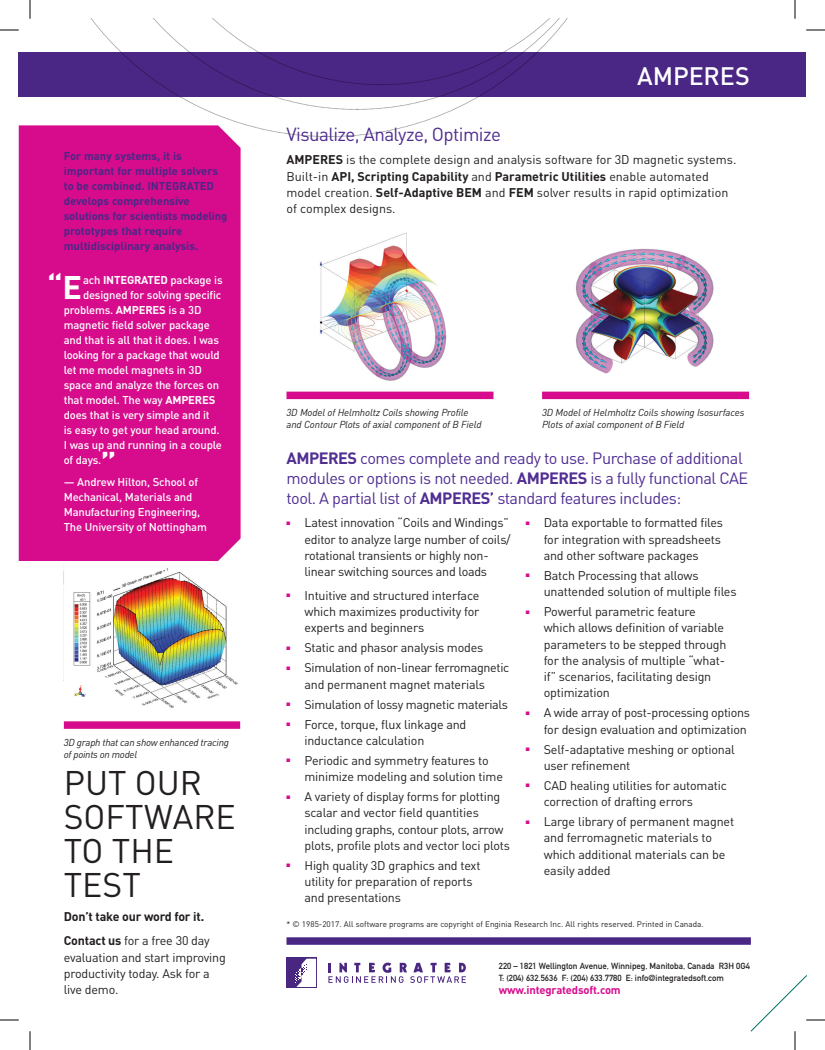
<style>
.page{position:relative;width:825px;height:1050px;background:#fff}
.page>*{position:absolute;margin:0;border:0;box-sizing:border-box;transform-origin:0 0}
.t1{font:33.75px/33.8px "DIN";color:#231f20}
.t2{font:700 32.5px "DIN";color:#fff}
.t3{font:700 32.38px "DIN";color:#fff}
.t4{font:500 25px "DIN";letter-spacing:-.005em;color:#fff}
.t5{font:18.75px "DIN";letter-spacing:-.03em;color:#502e92}
.t6{font:16.25px/20px "DIN";letter-spacing:-.03em;color:#502e92}
.t7{font:12.5px/16.2px "DIN";letter-spacing:-.015em;color:#231f20}
.t8{font:700 12.5px/24.4px "DIN";letter-spacing:-.015em;color:#231f20}
.t9{font:500 11.25px/15px "DIN";letter-spacing:-.015em;color:#fff}
.t10{font:700 11.25px/15px "DIN";color:#4a2785}
.t11{font:700 11.25px "DIN";letter-spacing:-.015em;color:#d70c8c}
.t12{font:italic 10px/12.5px "DIN";letter-spacing:-.015em;color:#231f20}
.t13{font:8.75px/12.5px "DIN Mittelschrift Std";color:#231f20}
.t14{font:8.12px "DIN";color:#231f20}
.s1{font-weight:700}
.s2{font-weight:400}
</style>
<div class="page">
<div style="left:19px;top:52px;width:787px;height:46px;background:#4a2785"></div>
<svg style="left:330px;top:110px;width:123px;height:27px"></svg>
<svg style="left:30px;top:97px;width:299px;height:40px"></svg>
<svg style="left:84px;top:19px;width:545px;height:91px"></svg>
<div style="left:64px;top:721px;width:176px;height:8px;background:#d70c8c"></div>
<img style="left:73px;top:568px;width:165px;height:140px">
<img style="left:319px;top:232px;width:128px;height:149px">
<img style="left:576px;top:248px;width:138px;height:126px">
<div style="left:286px;top:392px;width:208px;height:7px;background:#d70c8c"></div>
<div style="left:542px;top:392px;width:207px;height:7px;background:#d70c8c"></div>
<div style="left:286px;top:937px;width:465px;height:8px;background:#4a2785"></div>
<svg style="left:328px;top:963px;width:138px;height:20px"></svg>
<svg style="left:286px;top:958px;width:31px;height:30px"></svg>
<div style="left:19px;top:125px;width:222px;height:436px;background:#d70c8c"></div>
<svg style="left:0;top:29px;width:19px;height:2px"></svg>
<svg style="left:806px;top:29px;width:19px;height:2px"></svg>
<svg style="left:0;top:1019px;width:19px;height:2px"></svg>
<svg style="left:29px;top:0;width:2px;height:19px"></svg>
<svg style="left:29px;top:1031px;width:2px;height:19px"></svg>
<svg style="left:794px;top:0;width:2px;height:19px"></svg>
<svg style="left:750px;top:975px;width:75px;height:75px"></svg>
<p class="t10" style="left:64px;top:148px;width:165px">For many systems, it is important for multiple solvers to be combined. INTEGRATED develops comprehensive solutions for scientists modeling prototypes that require multidisciplinary analysis.</p>
<h3 class="t3" style="left:47px;top:266px;width:36px">“E</h3>
<p class="t9" style="left:83px;top:272px;width:141px">ach <span class="s1">INTEGRATED</span> package is</p>
<p class="t9" style="left:83px;top:287px;width:140px">designed for solving specific</p>
<p class="t9" style="left:64px;top:302px;width:139px">problems. <span class="s1">AMPERES</span> is a 3D</p>
<p class="t9" style="left:64px;top:317px;width:148px">magnetic field solver package</p>
<p class="t9" style="left:64px;top:332px;width:157px">and that is all that it does. I was</p>
<p class="t9" style="left:64px;top:347px;width:158px">looking for a package that would</p>
<p class="t9" style="left:64px;top:362px;width:140px">let me model magnets in 3D</p>
<p class="t9" style="left:64px;top:377px;width:157px">space and analyze the forces on</p>
<p class="t9" style="left:64px;top:392px;width:153px">that model. The way <span class="s1">AMPERES</span></p>
<p class="t9" style="left:64px;top:407px;width:148px">does that is very simple and it</p>
<p class="t9" style="left:64px;top:422px;width:157px">is easy to get your head around.</p>
<p class="t9" style="left:64px;top:437px;width:160px">I was up and running in a couple</p>
<p class="t9" style="left:64px;top:452px;width:39px">of days.</p>
<p class="t9" style="left:64px;top:474px;width:145px">— Andrew Hilton, School of<br>Mechanical, Materials and<br>Manufacturing Engineering,<br>The University of Nottingham</p>
<h2 class="t2" style="left:101px;top:442px;width:17px">”</h2>
<p class="t12" style="left:64px;top:736px;width:167px">3D graph that can show enhanced tracing of points on model</p>
<h1 class="t1" style="left:64px;top:766px;width:173px">PUT OUR<br>SOFTWARE<br>TO THE<br>TEST</h1>
<p class="t8" style="left:64px;top:904px;width:148px">Don’t take our word for it.<br>Contact us <span class="s2">for a free 30 day</span></p>
<p class="t7" style="left:64px;top:949px;width:164px">evaluation and start improving productivity today. Ask for a live demo.</p>
<h3 class="t4" style="left:637px;top:60px;width:114px">AMPERES</h3>
<h3 class="t5" style="left:286px;top:122px;width:216px">Visualize, Analyze, Optimize</h3>
<p class="t7" style="left:286px;top:152px;width:451px"><span class="s1">AMPERES</span> is the complete design and analysis software for 3D magnetic systems.<br>Built-in <span class="s1">API, Scripting Capability</span> and <span class="s1">Parametric Utilities</span> enable automated model creation. <span class="s1">Self-Adaptive BEM</span> and <span class="s1">FEM</span> solver results in rapid optimization of complex designs.</p>
<p class="t12" style="left:286px;top:406px;width:197px">3D Model of Helmholtz Coils showing Profile and Contour Plots of axial component of B Field</p>
<p class="t12" style="left:542px;top:406px;width:204px">3D Model of Helmholtz Coils showing Isosurfaces<br>Plots of axial component of B Field</p>
<h3 class="t6" style="left:286px;top:447px;width:463px"><span class="s1">AMPERES</span> comes complete and ready to use. Purchase of additional modules or options is not needed. <span class="s1">AMPERES</span> is a fully functional CAE tool. A partial list of <span class="s1">AMPERES’</span> standard features includes:</h3>
<p class="t7" style="left:305px;top:514px;width:208px;text-indent:-18px"><sup>■</sup> Latest innovation “Coils and Windings” editor to analyze large number of coils/ rotational transients or highly non&shy;linear switching sources and loads</p>
<p class="t7" style="left:305px;top:587px;width:176px;text-align:justify;text-indent:-18px"><sup>■</sup> Intuitive and structured interface which maximizes productivity for experts and beginners</p>
<p class="t7" style="left:286px;top:639px;width:198px"><sup>■</sup> Static and phasor analysis modes</p>
<p class="t7" style="left:286px;top:659px;width:224px;text-align:center"><sup>■</sup> Simulation of non-linear ferromagnetic and permanent magnet materials</p>
<p class="t7" style="left:286px;top:696px;width:223px"><sup>■</sup> Simulation of lossy magnetic materials</p>
<p class="t7" style="left:305px;top:716px;width:163px;text-indent:-18px"><sup>■</sup> Force, torque, flux linkage and inductance calculation</p>
<p class="t7" style="left:305px;top:752px;width:200px;text-indent:-18px"><sup>■</sup> Periodic and symmetry features to minimize modeling and solution time</p>
<p class="t7" style="left:305px;top:788px;width:207px;text-indent:-18px"><sup>■</sup> A variety of display forms for plotting scalar and vector field quantities including graphs, contour plots, arrow plots, profile plots and vector loci plots</p>
<p class="t7" style="left:305px;top:857px;width:178px;text-indent:-18px"><sup>■</sup> High quality 3D graphics and text utility for preparation of reports and presentations</p>
<p class="t7" style="left:544px;top:514px;width:181px;text-indent:-18px"><sup>■</sup> Data exportable to formatted files for integration with spreadsheets and other software packages</p>
<p class="t7" style="left:544px;top:567px;width:194px;text-indent:-18px"><sup>■</sup> Batch Processing that allows unattended solution of multiple files</p>
<p class="t7" style="left:544px;top:603px;width:184px;text-indent:-18px"><sup>■</sup> Powerful parametric feature which allows definition of variable parameters to be stepped through for the analysis of multiple “what&shy;if” scenarios, facilitating design optimization</p>
<p class="t7" style="left:526px;top:704px;width:226px;text-align:right"><sup>■</sup> A wide array of post-processing options for design evaluation and optimization</p>
<p class="t7" style="left:544px;top:741px;width:193px;text-indent:-18px"><sup>■</sup> Self-adaptative meshing or optional user refinement</p>
<p class="t7" style="left:544px;top:777px;width:185px;text-indent:-18px"><sup>■</sup> CAD healing utilities for automatic correction of drafting errors</p>
<p class="t7" style="left:544px;top:813px;width:192px;text-indent:-18px"><sup>■</sup> Large library of permanent magnet and ferromagnetic materials to which additional materials can be easily added</p>
<p class="t14" style="left:286px;top:919px;width:419px">* © 1985-2017. All software programs are copyright of Enginia Research Inc. All rights reserved. Printed in Canada.</p>
<p class="t13" style="left:499px;top:959px;width:253px">220 – 1821 Wellington Avenue, Winnipeg, Manitoba, Canada R3H 0G4<br>T: (204) 632.5636 F: (204) 633.7780 E: info@integratedsoft.com</p>
<p class="t11" style="left:499px;top:983px;width:124px">www.integratedsoft.com</p>
</div>
